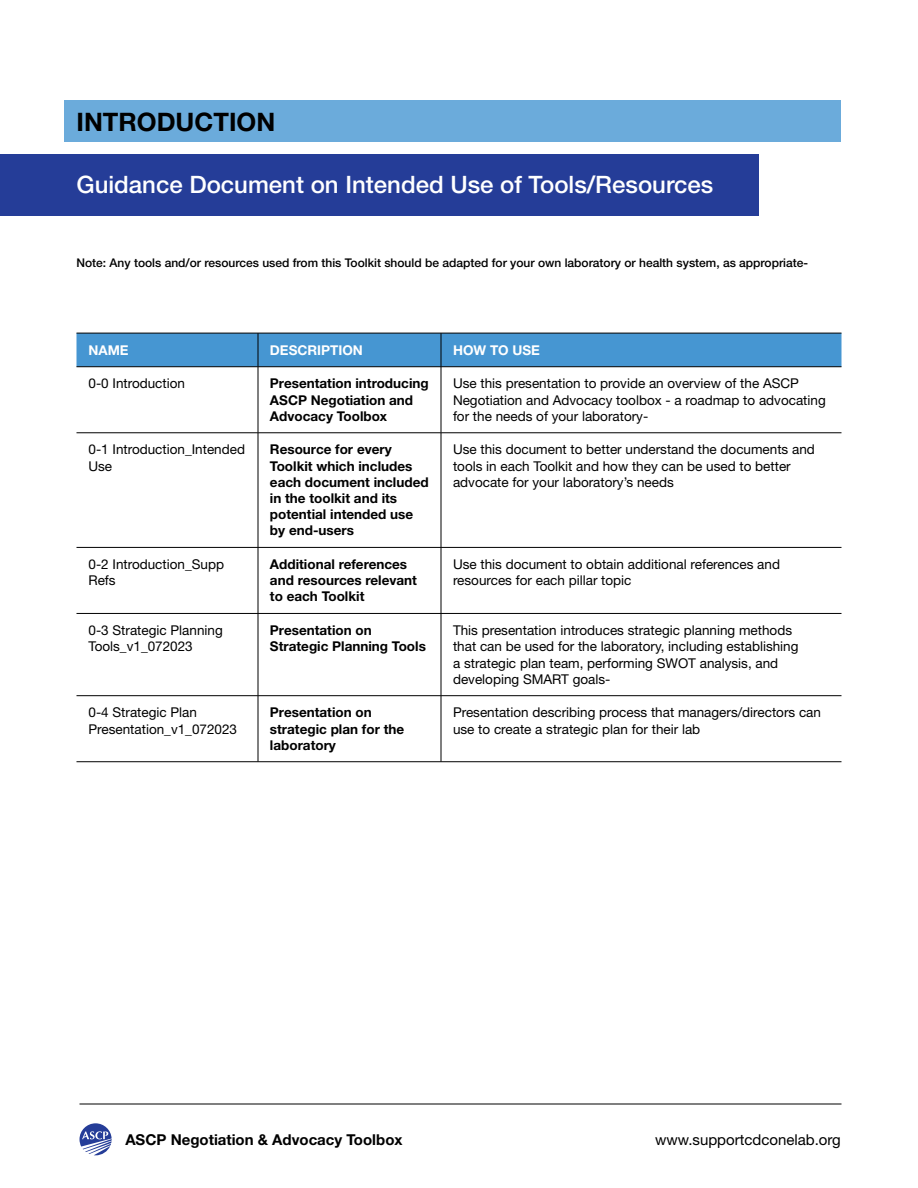
<style>
.page{position:relative;width:918px;height:1188px;background:#fff}
.page>*{position:absolute;margin:0;border:0;box-sizing:border-box;transform-origin:0 0}
.t1{font:700 25.5px "Helvetica Neue LT Std";color:#000}
.t2{font:500 24px "Helvetica Neue LT Std";color:#fff}
.t3{font:700 15px "Helvetica Neue LT Std";color:#000}
.t4{font:15px "Helvetica Neue LT Std";color:#000}
.t5{font:13.5px/16.2px "Helvetica Neue LT Std";color:#000}
.t6{font:700 13.5px/16.2px "Helvetica Neue LT Std";color:#000}
.t7{font:700 13.5px "Helvetica Neue LT Std";color:#fff}
.t8{font:500 12px "Helvetica Neue LT Std";color:#000}
</style>
<div class="page">
<hr style="left:80px;top:1104px;width:762px;height:1px;background:#000">
<svg style="left:80px;top:1123px;width:32px;height:32px"></svg>
<div style="left:64px;top:100px;width:778px;height:42px;background:#6babdb"></div>
<div style="left:0;top:154px;width:758px;height:62px;background:#253d98"></div>
<div style="left:76px;top:334px;width:766px;height:32px;background:#4696d2"></div>
<hr style="left:76px;top:333px;width:182px;height:1px;background:#000">
<hr style="left:258px;top:333px;width:183px;height:1px;background:#000">
<hr style="left:258px;top:333px;width:1px;height:34px;background:#000">
<hr style="left:441px;top:333px;width:401px;height:1px;background:#000">
<hr style="left:441px;top:333px;width:1px;height:34px;background:#000">
<hr style="left:76px;top:366px;width:182px;height:1px;background:#000">
<hr style="left:258px;top:366px;width:183px;height:1px;background:#000">
<hr style="left:258px;top:367px;width:1px;height:66px;background:#000">
<hr style="left:441px;top:366px;width:401px;height:1px;background:#000">
<hr style="left:441px;top:367px;width:1px;height:66px;background:#000">
<hr style="left:76px;top:433px;width:182px;height:1px;background:#000">
<hr style="left:258px;top:433px;width:183px;height:1px;background:#000">
<hr style="left:258px;top:433px;width:1px;height:114px;background:#000">
<hr style="left:441px;top:433px;width:401px;height:1px;background:#000">
<hr style="left:441px;top:433px;width:1px;height:114px;background:#000">
<hr style="left:76px;top:547px;width:182px;height:1px;background:#000">
<hr style="left:258px;top:547px;width:183px;height:1px;background:#000">
<hr style="left:258px;top:548px;width:1px;height:65px;background:#000">
<hr style="left:441px;top:547px;width:401px;height:1px;background:#000">
<hr style="left:441px;top:548px;width:1px;height:65px;background:#000">
<hr style="left:76px;top:613px;width:182px;height:1px;background:#000">
<hr style="left:258px;top:613px;width:183px;height:1px;background:#000">
<hr style="left:258px;top:614px;width:1px;height:82px;background:#000">
<hr style="left:441px;top:613px;width:401px;height:1px;background:#000">
<hr style="left:441px;top:614px;width:1px;height:82px;background:#000">
<hr style="left:76px;top:695px;width:182px;height:1px;background:#000">
<hr style="left:258px;top:695px;width:183px;height:1px;background:#000">
<hr style="left:258px;top:696px;width:1px;height:66px;background:#000">
<hr style="left:441px;top:695px;width:401px;height:1px;background:#000">
<hr style="left:441px;top:696px;width:1px;height:66px;background:#000">
<hr style="left:76px;top:761px;width:182px;height:1px;background:#000">
<hr style="left:258px;top:761px;width:183px;height:1px;background:#000">
<hr style="left:441px;top:761px;width:401px;height:1px;background:#000">
<h1 class="t1" style="left:76px;top:106px;width:200px">INTRODUCTION</h1>
<h2 class="t2" style="left:76px;top:170px;width:638px">Guidance Document on Intended Use of Tools/Resources</h2>
<p class="t8" style="left:76px;top:255px;width:733px">Note: Any tools and/or resources used from this Toolkit should be adapted for your own laboratory or health system, as appropriate-</p>
<p class="t7" style="left:88px;top:342px;width:42px">NAME</p>
<p class="t7" style="left:270px;top:342px;width:94px">DESCRIPTION</p>
<p class="t7" style="left:453px;top:342px;width:89px">HOW TO USE</p>
<p class="t5" style="left:88px;top:375px;width:98px">0-0 Introduction</p>
<p class="t6" style="left:270px;top:375px;width:160px">Presentation introducing<br>ASCP Negotiation and<br>Advocacy Toolbox</p>
<p class="t5" style="left:453px;top:375px;width:374px">Use this presentation to provide an overview of the ASCP<br>Negotiation and Advocacy toolbox - a roadmap to advocating for the needs of your laboratory-</p>
<p class="t5" style="left:88px;top:441px;width:158px">0-1 Introduction_Intended<br>Use</p>
<p class="t6" style="left:270px;top:441px;width:160px">Resource for every<br>Toolkit which includes each document included in the toolkit and its potential intended use by end-users</p>
<p class="t5" style="left:453px;top:441px;width:363px">Use this document to better understand the documents and tools in each Toolkit and how they can be used to better advocate for your laboratory’s needs</p>
<p class="t5" style="left:88px;top:556px;width:137px">0-2 Introduction_Supp<br>Refs</p>
<p class="t6" style="left:270px;top:556px;width:149px">Additional references and resources relevant to each Toolkit</p>
<p class="t5" style="left:453px;top:556px;width:329px">Use this document to obtain additional references and resources for each pillar topic</p>
<p class="t5" style="left:88px;top:622px;width:136px">0-3 Strategic Planning<br>Tools_v1_072023</p>
<p class="t6" style="left:270px;top:622px;width:157px">Presentation on<br>Strategic Planning Tools</p>
<p class="t5" style="left:453px;top:622px;width:347px">This presentation introduces strategic planning methods that can be used for the laboratory, including establishing a strategic plan team, performing SWOT analysis, and developing SMART goals-</p>
<p class="t5" style="left:88px;top:704px;width:150px">0-4 Strategic Plan<br>Presentation_v1_072023</p>
<p class="t6" style="left:270px;top:704px;width:136px">Presentation on strategic plan for the laboratory</p>
<p class="t5" style="left:453px;top:704px;width:370px">Presentation describing process that managers/directors can use to create a strategic plan for their lab</p>
<p class="t3" style="left:125px;top:1130px;width:279px">ASCP Negotiation &amp; Advocacy Toolbox</p>
<p class="t4" style="left:655px;top:1130px;width:187px">www.supportcdconelab.org</p>
</div>
